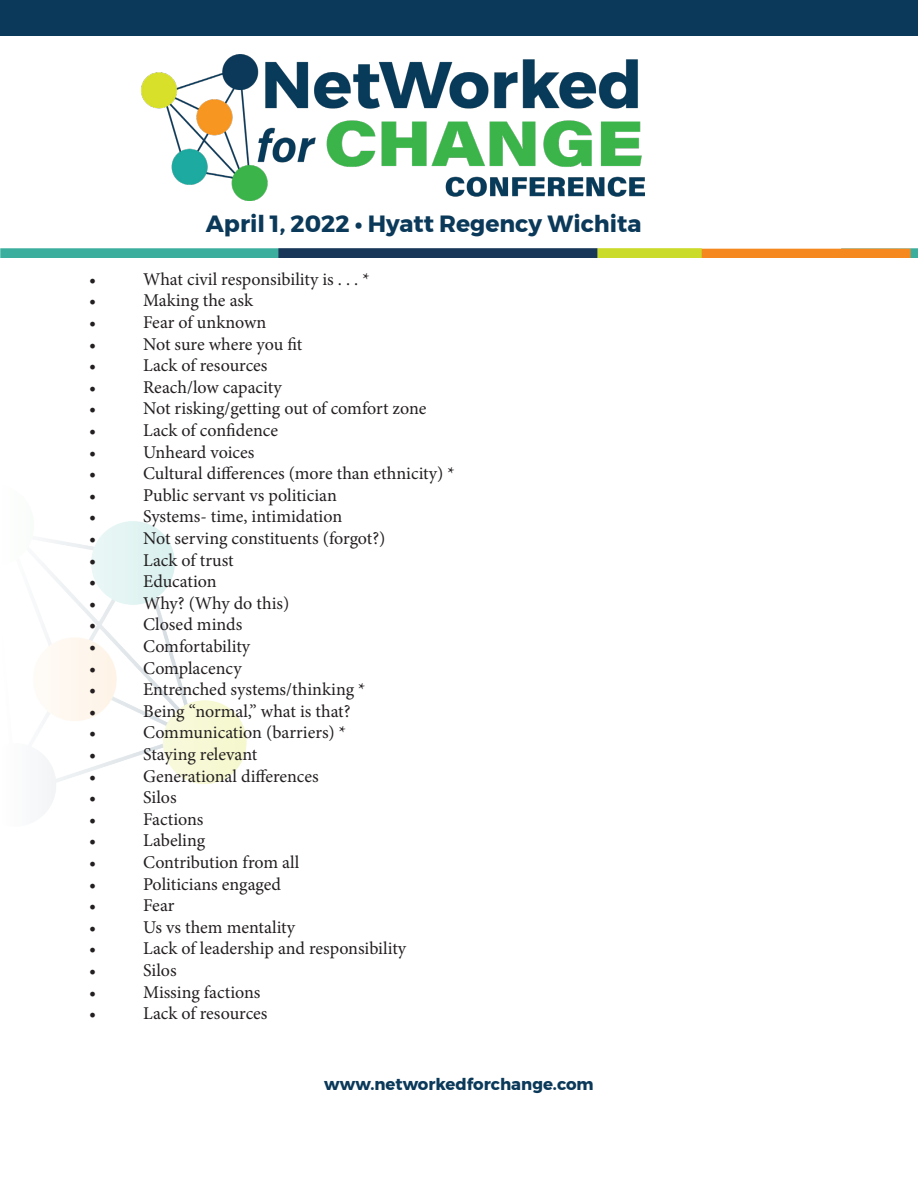
<style>
.page{position:relative;width:918px;height:1188px;background:#fff}
.page>*{position:absolute;margin:0;border:0;box-sizing:border-box;transform-origin:0 0}
.t1{font:700 23.4px "Montserrat";color:#0b3959}
.t2{font:18px "Minion Pro";color:#231f20}
.t3{font:700 16.5px "Montserrat";color:#0b3959}
</style>
<div class="page">
<img style="left:0;top:248px;width:918px;height:9px">
<img style="left:42px;top:521px;width:204px;height:294px">
<img style="left:141px;top:54px;width:503px;height:147px">
<div style="left:0;top:0;width:918px;height:35px;background:#0b3959"></div>
<p class="t1" style="left:206px;top:205px;width:437px">April 1, 2022 • Hyatt Regency Wichita</p>
<p class="t2" style="left:89px;top:267px;width:9px">•</p>
<p class="t2" style="left:143px;top:267px;width:228px">What civil responsibility is . . . *</p>
<p class="t2" style="left:89px;top:289px;width:9px">•</p>
<p class="t2" style="left:143px;top:289px;width:111px">Making the ask</p>
<p class="t2" style="left:89px;top:310px;width:9px">•</p>
<p class="t2" style="left:143px;top:310px;width:125px">Fear of unknown</p>
<p class="t2" style="left:89px;top:332px;width:9px">•</p>
<p class="t2" style="left:143px;top:332px;width:161px">Not sure where you fit</p>
<p class="t2" style="left:89px;top:353px;width:9px">•</p>
<p class="t2" style="left:143px;top:353px;width:126px">Lack of resources</p>
<p class="t2" style="left:89px;top:375px;width:9px">•</p>
<p class="t2" style="left:143px;top:375px;width:140px">Reach/low capacity</p>
<p class="t2" style="left:89px;top:397px;width:9px">•</p>
<p class="t2" style="left:143px;top:397px;width:285px">Not risking/getting out of comfort zone</p>
<p class="t2" style="left:89px;top:418px;width:9px">•</p>
<p class="t2" style="left:143px;top:418px;width:136px">Lack of confidence</p>
<p class="t2" style="left:89px;top:440px;width:9px">•</p>
<p class="t2" style="left:143px;top:440px;width:113px">Unheard voices</p>
<p class="t2" style="left:89px;top:461px;width:9px">•</p>
<p class="t2" style="left:143px;top:461px;width:313px">Cultural differences (more than ethnicity) *</p>
<p class="t2" style="left:89px;top:483px;width:9px">•</p>
<p class="t2" style="left:143px;top:483px;width:195px">Public servant vs politician</p>
<p class="t2" style="left:89px;top:505px;width:9px">•</p>
<p class="t2" style="left:143px;top:505px;width:201px">Systems- time, intimidation</p>
<p class="t2" style="left:89px;top:526px;width:9px">•</p>
<p class="t2" style="left:143px;top:526px;width:244px">Not serving constituents (forgot?)</p>
<p class="t2" style="left:89px;top:548px;width:9px">•</p>
<p class="t2" style="left:143px;top:548px;width:92px">Lack of trust</p>
<p class="t2" style="left:89px;top:569px;width:9px">•</p>
<p class="t2" style="left:143px;top:569px;width:75px">Education</p>
<p class="t2" style="left:89px;top:591px;width:9px">•</p>
<p class="t2" style="left:143px;top:591px;width:148px">Why? (Why do this)</p>
<p class="t2" style="left:89px;top:613px;width:9px">•</p>
<p class="t2" style="left:143px;top:613px;width:101px">Closed minds</p>
<p class="t2" style="left:89px;top:634px;width:9px">•</p>
<p class="t2" style="left:143px;top:634px;width:109px">Comfortability</p>
<p class="t2" style="left:89px;top:656px;width:9px">•</p>
<p class="t2" style="left:143px;top:656px;width:100px">Complacency</p>
<p class="t2" style="left:89px;top:677px;width:9px">•</p>
<p class="t2" style="left:143px;top:677px;width:224px">Entrenched systems/thinking *</p>
<p class="t2" style="left:89px;top:699px;width:9px">•</p>
<p class="t2" style="left:143px;top:699px;width:209px">Being “normal,” what is that?</p>
<p class="t2" style="left:89px;top:721px;width:9px">•</p>
<p class="t2" style="left:143px;top:721px;width:205px">Communication (barriers) *</p>
<p class="t2" style="left:89px;top:742px;width:9px">•</p>
<p class="t2" style="left:143px;top:742px;width:116px">Staying relevant</p>
<p class="t2" style="left:89px;top:764px;width:9px">•</p>
<p class="t2" style="left:143px;top:764px;width:177px">Generational differences</p>
<p class="t2" style="left:89px;top:785px;width:9px">•</p>
<p class="t2" style="left:143px;top:785px;width:35px">Silos</p>
<p class="t2" style="left:89px;top:807px;width:9px">•</p>
<p class="t2" style="left:143px;top:807px;width:62px">Factions</p>
<p class="t2" style="left:89px;top:829px;width:9px">•</p>
<p class="t2" style="left:143px;top:829px;width:64px">Labeling</p>
<p class="t2" style="left:89px;top:850px;width:9px">•</p>
<p class="t2" style="left:143px;top:850px;width:158px">Contribution from all</p>
<p class="t2" style="left:89px;top:872px;width:9px">•</p>
<p class="t2" style="left:143px;top:872px;width:139px">Politicians engaged</p>
<p class="t2" style="left:89px;top:893px;width:9px">•</p>
<p class="t2" style="left:143px;top:893px;width:33px">Fear</p>
<p class="t2" style="left:89px;top:915px;width:9px">•</p>
<p class="t2" style="left:143px;top:915px;width:154px">Us vs them mentality</p>
<p class="t2" style="left:89px;top:937px;width:9px">•</p>
<p class="t2" style="left:143px;top:937px;width:265px">Lack of leadership and responsibility</p>
<p class="t2" style="left:89px;top:958px;width:9px">•</p>
<p class="t2" style="left:143px;top:958px;width:35px">Silos</p>
<p class="t2" style="left:89px;top:980px;width:9px">•</p>
<p class="t2" style="left:143px;top:980px;width:119px">Missing factions</p>
<p class="t2" style="left:89px;top:1001px;width:9px">•</p>
<p class="t2" style="left:143px;top:1001px;width:126px">Lack of resources</p>
<p class="t3" style="left:324px;top:1071px;width:271px">www.networkedforchange.com</p>
</div>
